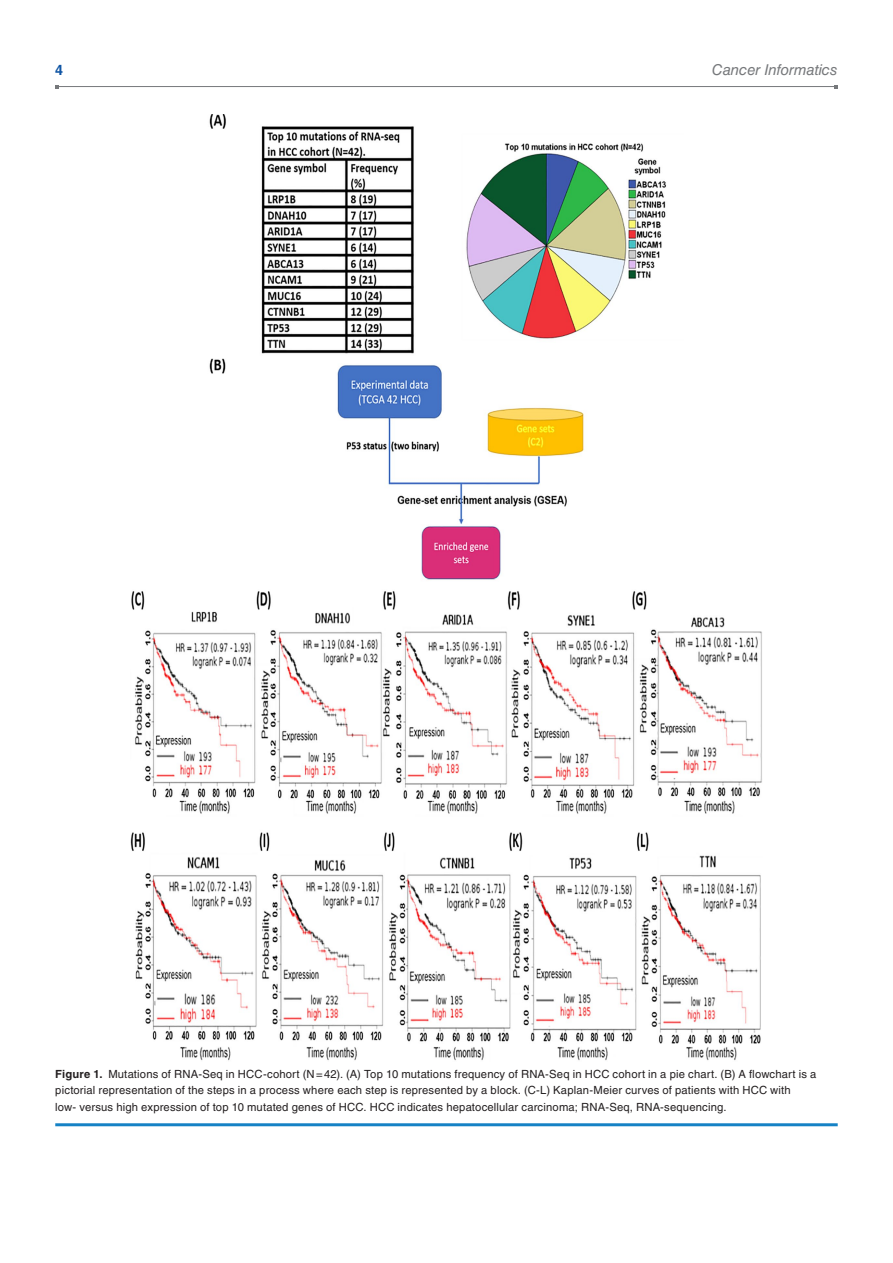
<style>
.page{position:relative;width:893px;height:1263px;background:#fff}
.page>*{position:absolute;margin:0;border:0;box-sizing:border-box;transform-origin:0 0}
.t1{font:italic 15px "Helvetica LT Std";letter-spacing:-.005em;color:#76787b}
.t2{font:700 14.25px "Helvetica LT Std";color:#1055a4}
.t3{font:11.25px/16.5px "Helvetica LT Std";letter-spacing:.015em;color:#231f20}
.s1{font-weight:700}
</style>
<div class="page">
<hr style="left:57px;top:86px;width:779px;height:1px;background:#76787b">
<hr style="left:55px;top:1123px;width:783px;height:3px;background:#1582c5">
<img style="left:131px;top:115px;width:631px;height:946px">
<p class="t2" style="left:55px;top:61px;width:9px">4</p>
<h1 class="t1" style="left:712px;top:61px;width:127px">Cancer Informatics</h1>
<p class="t3" style="left:55px;top:1065px;width:763px"><span class="s1">Figure 1.</span> Mutations of RNA-Seq in HCC-cohort (N=42). (A) Top 10 mutations frequency of RNA-Seq in HCC cohort in a pie chart. (B) A flowchart is a pictorial representation of the steps in a process where each step is represented by a block. (C-L) Kaplan-Meier curves of patients with HCC with<br>low- versus high expression of top 10 mutated genes of HCC. HCC indicates hepatocellular carcinoma; RNA-Seq, RNA-sequencing.</p>
</div>
